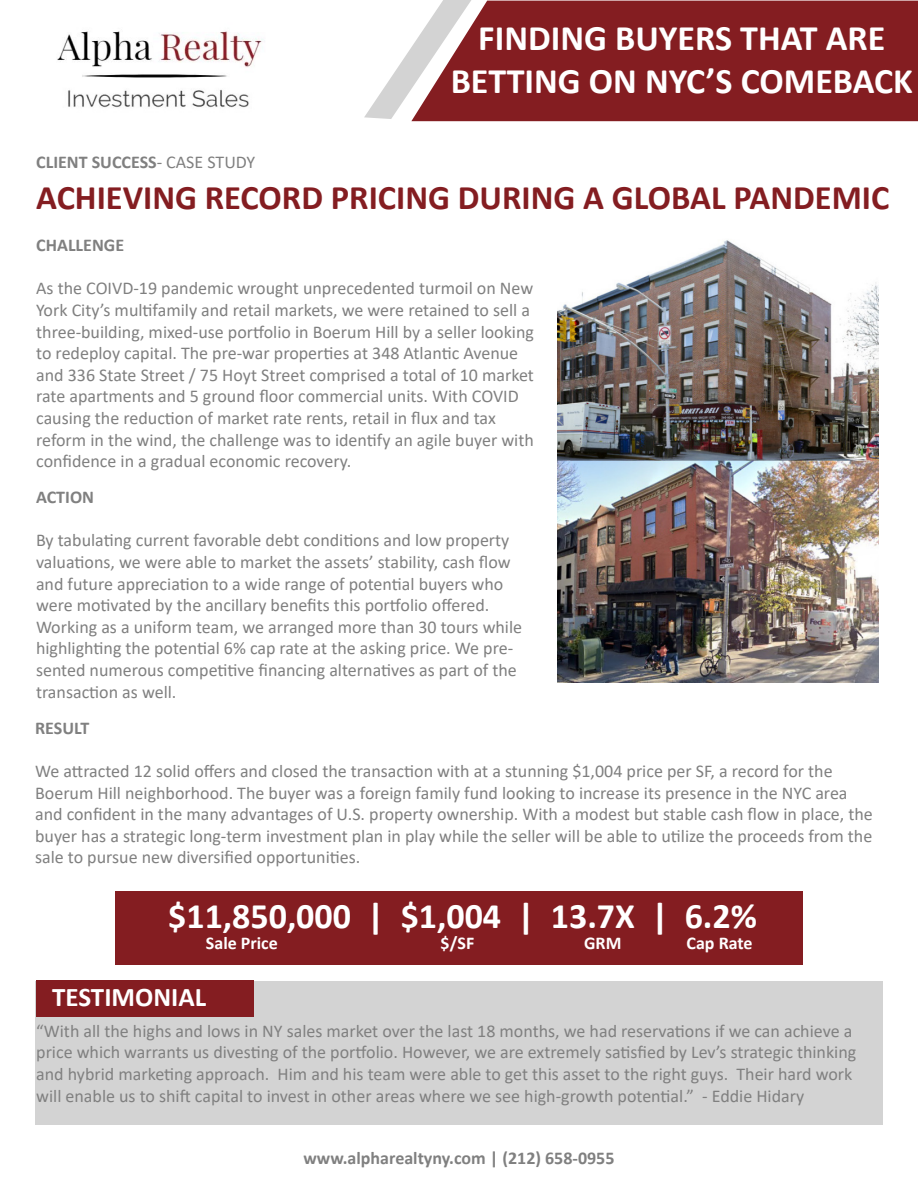
<style>
.page{position:relative;width:918px;height:1188px;background:#fff}
.page>*{position:absolute;margin:0;border:0;box-sizing:border-box;transform-origin:0 0}
.t1{font:700 36px "Calibri";color:#fff}
.t2{font:700 34.5px "Calibri";color:#841d21}
.t3{font:700 27px "Calibri";color:#fff}
.t4{font:18px/21.6px "Calibri";color:#808080}
.t5{font:700 18px "Calibri";color:#808080}
.t6{font:700 18px "Calibri";color:#fff}
.s1{font-weight:400}
</style>
<div class="page">
<div style="left:35px;top:982px;width:848px;height:143px;background:#d3d3d3"></div>
<img style="left:558px;top:240px;width:321px;height:442px">
<div style="left:36px;top:980px;width:218px;height:37px;background:#841d21"></div>
<div style="left:115px;top:891px;width:688px;height:74px;background:#841d21"></div>
<img style="left:57px;top:31px;width:207px;height:77px">
<div style="left:411px;top:1px;width:507px;height:120px;background:#841d21"></div>
<svg style="left:364px;top:0;width:107px;height:119px"></svg>
<p class="t1" style="left:478px;top:12px;width:409px">FINDING BUYERS THAT ARE</p>
<p class="t1" style="left:451px;top:55px;width:464px">BETTING ON NYC’S COMEBACK</p>
<p class="t5" style="left:36px;top:149px;width:221px">CLIENT SUCCESS<span class="s1">- CASE STUDY</span></p>
<p class="t2" style="left:36px;top:173px;width:855px">ACHIEVING RECORD PRICING DURING A GLOBAL PANDEMIC</p>
<p class="t5" style="left:36px;top:232px;width:89px">CHALLENGE</p>
<p class="t4" style="left:36px;top:277px;width:499px">As the COIVD-19 pandemic wrought unprecedented turmoil on New York City’s multifamily and retail markets, we were retained to sell a three-building, mixed-use portfolio in Boerum Hill by a seller looking to redeploy capital. The pre-war properties at 348 Atlantic Avenue and 336 State Street / 75 Hoyt Street comprised a total of 10 market rate apartments and 5 ground floor commercial units. With COVID causing the reduction of market rate rents, retail in flux and tax reform in the wind, the challenge was to identify an agile buyer with confidence in a gradual economic recovery.</p>
<p class="t5" style="left:36px;top:485px;width:60px">ACTION</p>
<p class="t4" style="left:36px;top:529px;width:488px">By tabulating current favorable debt conditions and low property valuations, we were able to market the assets’ stability, cash flow and future appreciation to a wide range of potential buyers who were motivated by the ancillary benefits this portfolio offered.<br>Working as a uniform team, we arranged more than 30 tours while highlighting the potential 6% cap rate at the asking price. We pre&shy;sented numerous competitive financing alternatives as part of the transaction as well.</p>
<p class="t5" style="left:35px;top:715px;width:56px">RESULT</p>
<p class="t4" style="left:35px;top:760px;width:839px">We attracted 12 solid offers and closed the transaction with at a stunning $1,004 price per SF, a record for the Boerum Hill neighborhood. The buyer was a foreign family fund looking to increase its presence in the NYC area and confident in the many advantages of U.S. property ownership. With a modest but stable cash flow in place, the buyer has a strategic long-term investment plan in play while the seller will be able to utilize the proceeds from the sale to pursue new diversified opportunities.</p>
<p class="t1" style="left:168px;top:890px;width:590px">$11,850,000 | $1,004 | 13.7X | 6.2%</p>
<p class="t6" style="left:206px;top:931px;width:73px">Sale Price</p>
<p class="t6" style="left:441px;top:931px;width:35px">$/SF</p>
<p class="t6" style="left:584px;top:931px;width:39px">GRM</p>
<p class="t6" style="left:687px;top:931px;width:68px">Cap Rate</p>
<p class="t3" style="left:52px;top:978px;width:155px">TESTIMONIAL</p>
<p class="t4" style="left:36px;top:1020px;width:822px">“With all the highs and lows in NY sales market over the last 18 months, we had reservations if we can achieve a price which warrants us divesting of the portfolio. However, we are extremely satisfied by Lev’s strategic thinking and hybrid marketing approach. Him and his team were able to get this asset to the right guys. Their hard work will enable us to shift capital to invest in other areas where we see high-growth potential.” - Eddie Hidary</p>
<p class="t5" style="left:303px;top:1146px;width:313px">www.alpharealtyny.com | (212) 658-0955</p>
</div>
